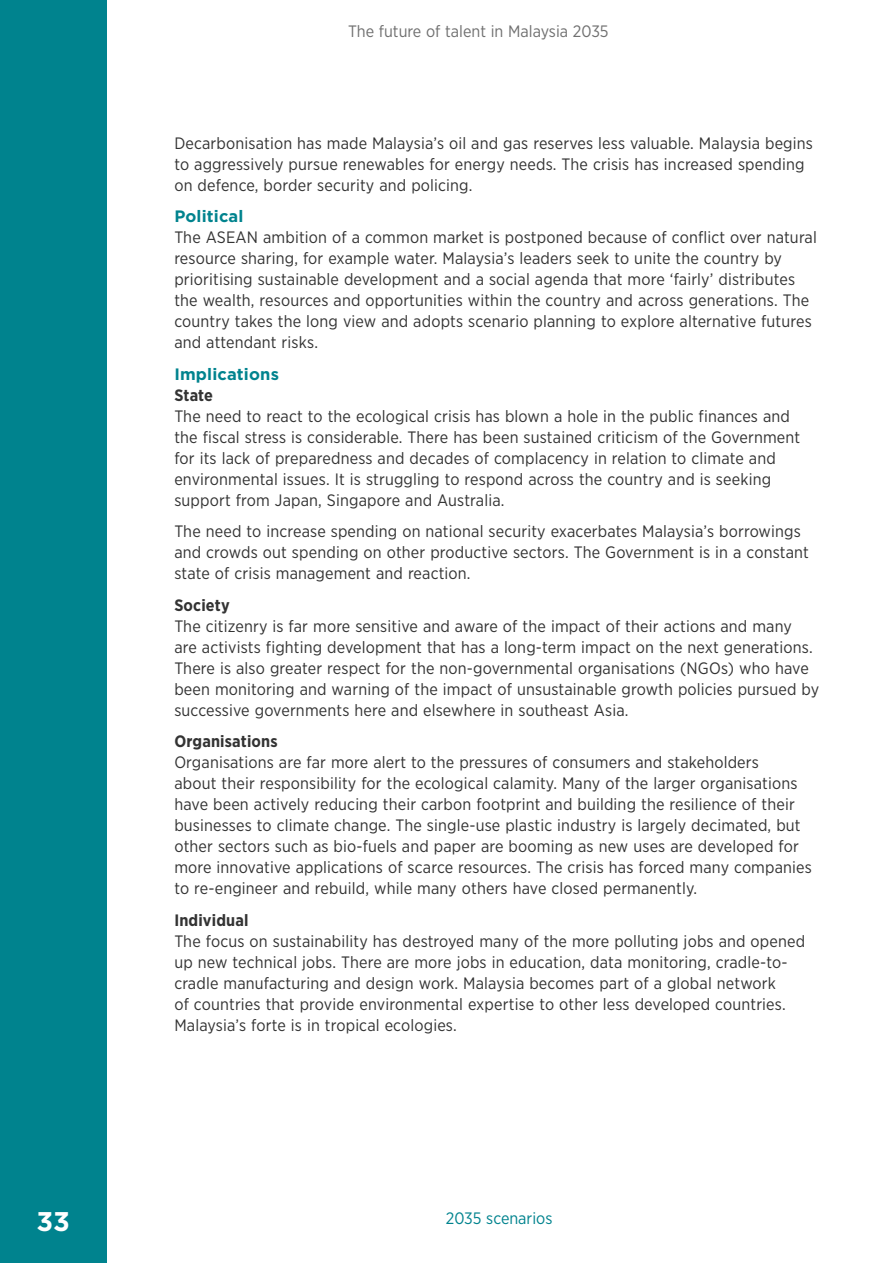
<style>
.page{position:relative;width:893px;height:1263px;background:#fff}
.page>*{position:absolute;margin:0;border:0;box-sizing:border-box;transform-origin:0 0}
.t1{font:700 27px "Gotham";color:#fff}
.B_body{font:16.5px/21px "Gotham Narrow";letter-spacing:.01em;color:#333}
.Subhead_2{font:700 16.5px "Gotham Narrow";letter-spacing:.01em;color:#333}
.t2{font:16.5px "Gotham Narrow";color:#707070}
.Subhead_1{font:700 16.5px "Gotham";letter-spacing:.01em;color:#00838e}
.t3{font:16.5px "Gotham Narrow";color:#00838e}
</style>
<div class="page">
<div style="left:0;top:0;width:106px;height:1263px;background:#00838e"></div>
<h1 class="t1" style="left:37px;top:1204px;width:35px">33</h1>
<p class="t2" style="left:348px;top:21px;width:262px">The future of talent in Malaysia 2035</p>
<p class="B_body" style="left:174px;top:132px;width:640px">Decarbonisation has made Malaysia’s oil and gas reserves less valuable. Malaysia begins to aggressively pursue renewables for energy needs. The crisis has increased spending on defence, border security and policing.</p>
<h1 class="Subhead_1" style="left:174px;top:205px;width:71px">Political</h1>
<p class="B_body" style="left:174px;top:226px;width:644px">The ASEAN ambition of a common market is postponed because of conflict over natural resource sharing, for example water. Malaysia’s leaders seek to unite the country by prioritising sustainable development and a social agenda that more ‘fairly’ distributes the wealth, resources and opportunities within the country and across generations. The country takes the long view and adopts scenario planning to explore alternative futures and attendant risks.</p>
<h1 class="Subhead_1" style="left:174px;top:363px;width:106px">Implications</h1>
<h2 class="Subhead_2" style="left:174px;top:384px;width:40px">State</h2>
<p class="B_body" style="left:174px;top:405px;width:627px">The need to react to the ecological crisis has blown a hole in the public finances and the fiscal stress is considerable. There has been sustained criticism of the Government for its lack of preparedness and decades of complacency in relation to climate and environmental issues. It is struggling to respond across the country and is seeking support from Japan, Singapore and Australia.</p>
<p class="B_body" style="left:174px;top:520px;width:636px">The need to increase spending on national security exacerbates Malaysia’s borrowings and crowds out spending on other productive sectors. The Government is in a constant state of crisis management and reaction.</p>
<h2 class="Subhead_2" style="left:174px;top:594px;width:57px">Society</h2>
<p class="B_body" style="left:174px;top:615px;width:646px">The citizenry is far more sensitive and aware of the impact of their actions and many<br>are activists fighting development that has a long-term impact on the next generations.<br>There is also greater respect for the non-governmental organisations (NGOs) who have been monitoring and warning of the impact of unsustainable growth policies pursued by successive governments here and elsewhere in southeast Asia.</p>
<h2 class="Subhead_2" style="left:174px;top:731px;width:105px">Organisations</h2>
<p class="B_body" style="left:174px;top:751px;width:639px">Organisations are far more alert to the pressures of consumers and stakeholders<br>about their responsibility for the ecological calamity. Many of the larger organisations have been actively reducing their carbon footprint and building the resilience of their businesses to climate change. The single-use plastic industry is largely decimated, but other sectors such as bio-fuels and paper are booming as new uses are developed for more innovative applications of scarce resources. The crisis has forced many companies to re-engineer and rebuild, while many others have closed permanently.</p>
<h2 class="Subhead_2" style="left:174px;top:909px;width:76px">Individual</h2>
<p class="B_body" style="left:174px;top:930px;width:632px">The focus on sustainability has destroyed many of the more polluting jobs and opened up new technical jobs. There are more jobs in education, data monitoring, cradle-to&shy;cradle manufacturing and design work. Malaysia becomes part of a global network<br>of countries that provide environmental expertise to other less developed countries.<br>Malaysia’s forte is in tropical ecologies.</p>
<p class="t3" style="left:446px;top:1208px;width:108px">2035 scenarios</p>
</div>
